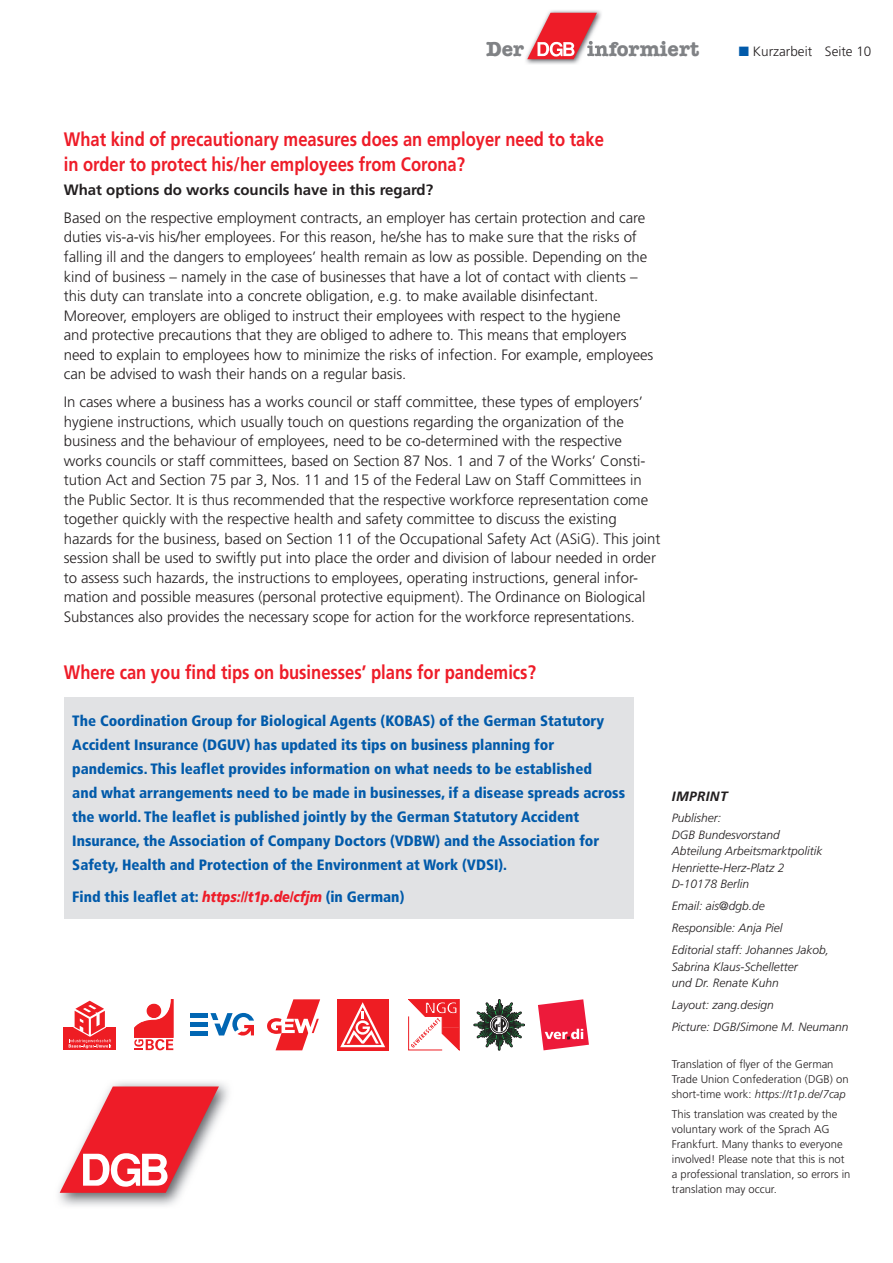
<style>
.page{position:relative;width:893px;height:1263px;background:#fff}
.page>*{position:absolute;margin:0;border:0;box-sizing:border-box;transform-origin:0 0}
.t1{font:700 21px "American Typewriter";color:#808285}
.t2{font:700 19.5px/25.5px "Frutiger";color:#ee1c28;scale:.85 1}
.t3{font:300 15px/19.5px "Frutiger";letter-spacing:-.005em;color:#231f20}
.t4{font:900 condensed 15px/24px "Frutiger";color:#015aaa}
.t5{font:700 15px "Frutiger";color:#231f20}
.t6{font:300 13.5px "Frutiger";color:#231f20}
.t7{font:italic 700 13.5px "Frutiger";letter-spacing:.03em;color:#231f20}
.t8{font:italic 300 12px/16.5px "Frutiger";color:#231f20}
.t9{font:300 11.25px/15px "Frutiger";color:#231f20}
.s1{color:#015aaa}
.s2{font-style:italic;font-stretch:normal;color:#ee1c28}
.s3{font-style:italic}
</style>
<div class="page">
<div style="left:64px;top:1027px;width:52px;height:23px;background:#ee1d23"></div>
<svg style="left:69px;top:1000px;width:42px;height:48px"></svg>
<svg style="left:267px;top:999px;width:53px;height:51px"></svg>
<svg style="left:134px;top:999px;width:39px;height:51px"></svg>
<div style="left:337px;top:999px;width:51px;height:51px;background:#ee1d23"></div>
<svg style="left:340px;top:1002px;width:45px;height:46px"></svg>
<svg style="left:408px;top:999px;width:51px;height:51px"></svg>
<svg style="left:474px;top:999px;width:51px;height:51px"></svg>
<div style="left:491px;top:1016px;width:17px;height:17px;border:1px solid #231f20;border-radius:50%"></div>
<svg style="left:538px;top:999px;width:51px;height:51px"></svg>
<svg style="left:210px;top:1013px;width:44px;height:22px"></svg>
<hr style="left:190px;top:1013px;width:18px;height:4px;background:#0166b3">
<hr style="left:190px;top:1022px;width:18px;height:4px;background:#0166b3">
<hr style="left:190px;top:1031px;width:18px;height:4px;background:#0166b3">
<div style="left:64px;top:697px;width:570px;height:221px;background:#e1e2e4"></div>
<img style="left:526px;top:10px;width:75px;height:54px">
<img style="left:526px;top:41px;width:76px;height:15px">
<svg style="left:527px;top:13px;width:71px;height:46px"></svg>
<img style="left:58px;top:1082px;width:171px;height:124px">
<svg style="left:60px;top:1086px;width:159px;height:107px"></svg>
<h1 class="t1" style="left:486px;top:36px;width:39px">Der</h1>
<h1 class="t1" style="left:587px;top:36px;width:114px">informiert</h1>
<p class="t6" style="left:739px;top:44px;width:134px"><span class="s1">■</span> Kurzarbeit Seite 10</p>
<h2 class="t2" style="left:64px;top:126px;width:637px">What kind of precautionary measures does an employer need to take in order to protect his/her employees from Corona?</h2>
<p class="t5" style="left:64px;top:181px;width:371px">What options do works councils have in this regard?</p>
<p class="t3" style="left:64px;top:208px;width:591px">Based on the respective employment contracts, an employer has certain protection and care duties vis-a-vis his/her employees. For this reason, he/she has to make sure that the risks of falling ill and the dangers to employees’ health remain as low as possible. Depending on the kind of business – namely in the case of businesses that have a lot of contact with clients – this duty can translate into a concrete obligation, e.g. to make available disinfectant.<br>Moreover, employers are obliged to instruct their employees with respect to the hygiene<br>and protective precautions that they are obliged to adhere to. This means that employers need to explain to employees how to minimize the risks of infection. For example, employees can be advised to wash their hands on a regular basis.</p>
<p class="t3" style="left:64px;top:392px;width:598px">In cases where a business has a works council or staff committee, these types of employers’ hygiene instructions, which usually touch on questions regarding the organization of the business and the behaviour of employees, need to be co-determined with the respective works councils or staff committees, based on Section 87 Nos. 1 and 7 of the Works’ Consti&shy;tution Act and Section 75 par 3, Nos. 11 and 15 of the Federal Law on Staff Committees in the Public Sector. It is thus recommended that the respective workforce representation come together quickly with the respective health and safety committee to discuss the existing hazards for the business, based on Section 11 of the Occupational Safety Act (ASiG). This joint session shall be used to swiftly put into place the order and division of labour needed in order to assess such hazards, the instructions to employees, operating instructions, general infor&shy;mation and possible measures (personal protective equipment). The Ordinance on Biological Substances also provides the necessary scope for action for the workforce representations.</p>
<h2 class="t2" style="left:64px;top:659px;width:557px">Where can you find tips on businesses’ plans for pandemics?</h2>
<p class="t4" style="left:72px;top:709px;width:554px">The Coordination Group for Biological Agents (KOBAS) of the German Statutory Accident Insurance (DGUV) has updated its tips on business planning for pandemics. This leaflet provides information on what needs to be established<br>and what arrangements need to be made in businesses, if a disease spreads across the world. The leaflet is published jointly by the German Statutory Accident Insurance, the Association of Company Doctors (VDBW) and the Association for Safety, Health and Protection of the Environment at Work (VDSI).</p>
<p class="t4" style="left:72px;top:885px;width:334px">Find this leaflet at: <span class="s2">https://t1p.de/cfjm</span> (in German)</p>
<p class="t7" style="left:672px;top:789px;width:57px">IMPRINT</p>
<p class="t8" style="left:672px;top:810px;width:152px">Publisher:<br>DGB Bundesvorstand<br>Abteilung Arbeitsmarktpolitik<br>Henriette-Herz-Platz 2<br>D-10178 Berlin</p>
<p class="t8" style="left:672px;top:895px;width:159px;line-height:22px">Email: ais@dgb.de<br>Responsible: Anja Piel<br>Editorial staff: Johannes Jakob,</p>
<p class="t8" style="left:672px;top:958px;width:127px">Sabrina Klaus-Schelletter und Dr. Renate Kuhn</p>
<p class="t8" style="left:672px;top:994px;width:178px;line-height:22px">Layout: zang.design<br>Picture: DGB/Simone M. Neumann</p>
<p class="t9" style="left:672px;top:1056px;width:178px">Translation of flyer of the German<br>Trade Union Confederation (DGB) on short-time work: <span class="s3">https://t1p.de/7cap</span></p>
<p class="t9" style="left:672px;top:1107px;width:180px">This translation was created by the voluntary work of the Sprach AG Frankfurt. Many thanks to everyone involved! Please note that this is not a professional translation, so errors in translation may occur.</p>
</div>
